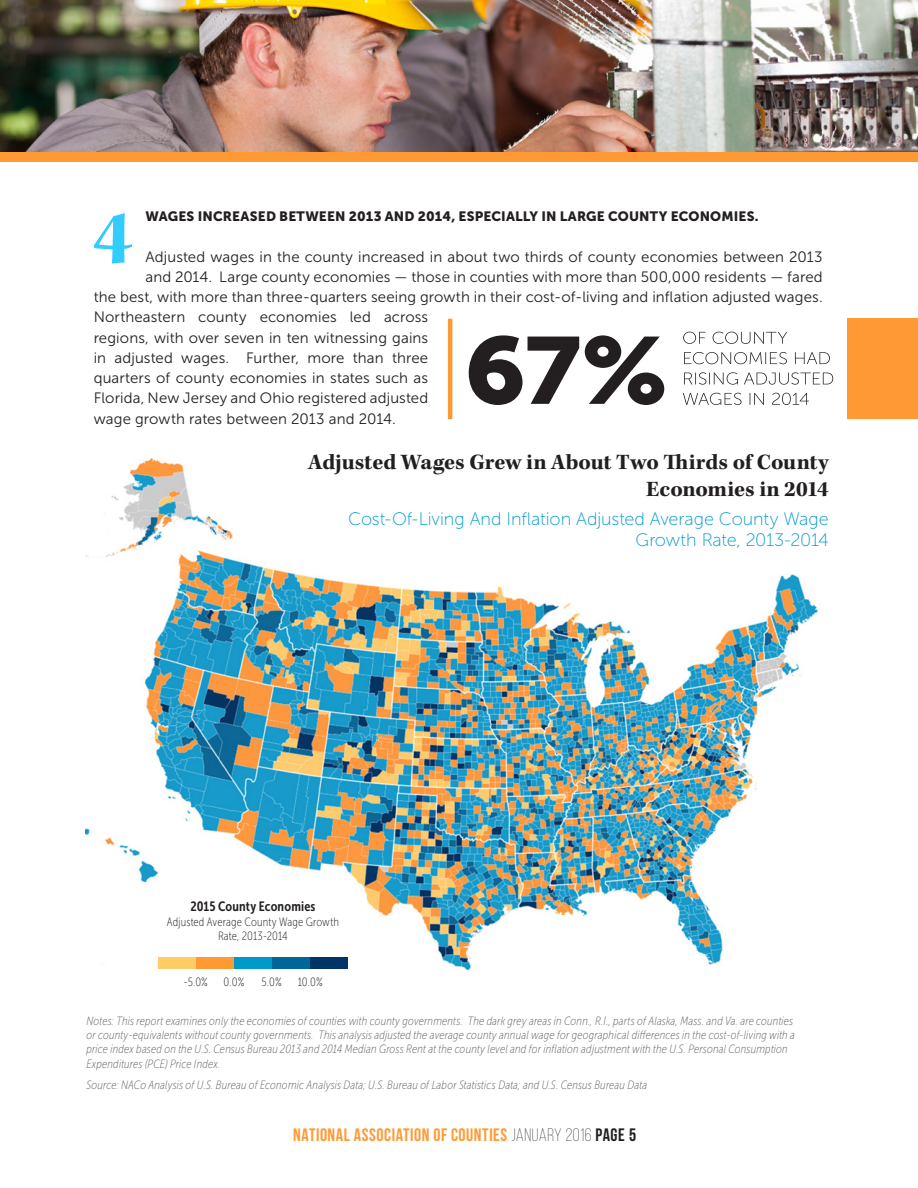
<style>
.page{position:relative;width:918px;height:1188px;background:#fff}
.page>*{position:absolute;margin:0;border:0;box-sizing:border-box;transform-origin:0 0}
.map_title_flush_left{font:700 22.5px/27px "Kepler Std";color:#231f20;text-align:right}
.map_subtitle_flush_l{font:18px/21.6px "Museo Sans 100";letter-spacing:-.005em;color:#09c;text-align:right}
.t1{font:18px "Bebas Neue";letter-spacing:.03em;color:#f93}
.body_justified_main{font:15px "Museo Sans 300";letter-spacing:.01em;color:#231f20}
.new_finding_header{font:13.5px "Museo Sans 900";letter-spacing:.01em;color:#231f20}
.new_map_notes{font:13.5px "Museo Sans Cond 700";letter-spacing:.01em;color:#231f20}
.new_map_notes-2{font:italic 12px/14.4px "Museo Sans Cond 100";letter-spacing:.01em;color:#636366}
.new_map_notes-3{font:12px/14.4px "Museo Sans Cond 100";letter-spacing:.015em;color:#231f20;text-align:center}
.s1{font-weight:300;color:#231f20}
.s2{color:#231f20}
</style>
<div class="page">
<img style="left:85px;top:457px;width:734px;height:513px">
<img style="left:0;top:0;width:918px;height:152px">
<svg style="left:94px;top:213px;width:38px;height:51px"></svg>
<div style="left:0;top:152px;width:918px;height:10px;background:#f93"></div>
<div style="left:848px;top:319px;width:70px;height:100px;background:#f93"></div>
<svg style="left:683px;top:393px;width:126px;height:12px"></svg>
<svg style="left:684px;top:372px;width:149px;height:13px"></svg>
<svg style="left:684px;top:352px;width:146px;height:12px"></svg>
<svg style="left:683px;top:332px;width:104px;height:12px"></svg>
<svg style="left:469px;top:335px;width:195px;height:70px"></svg>
<div style="left:310px;top:958px;width:37px;height:11px;background:#036"></div>
<div style="left:272px;top:958px;width:38px;height:11px;background:#069"></div>
<div style="left:234px;top:958px;width:38px;height:11px;background:#09c"></div>
<div style="left:196px;top:958px;width:38px;height:11px;background:#f93"></div>
<div style="left:158px;top:958px;width:38px;height:11px;background:#fc6"></div>
<hr style="left:448px;top:319px;width:4px;height:100px;background:#f93">
<p class="new_finding_header" style="left:146px;top:209px;width:615px">WAGES INCREASED BETWEEN 2013 AND 2014, ESPECIALLY IN LARGE COUNTY ECONOMIES.</p>
<p class="body_justified_main" style="left:146px;top:248px;width:679px">Adjusted wages in the county increased in about two thirds of county economies between 2013</p>
<p class="body_justified_main" style="left:146px;top:269px;width:679px">and 2014. Large county economies — those in counties with more than 500,000 residents — fared</p>
<p class="body_justified_main" style="left:94px;top:289px;width:731px">the best, with more than three-quarters seeing growth in their cost-of-living and inflation adjusted wages.</p>
<p class="body_justified_main" style="left:94px;top:309px;width:336px">Northeastern county economies led across</p>
<p class="body_justified_main" style="left:94px;top:329px;width:336px">regions, with over seven in ten witnessing gains</p>
<p class="body_justified_main" style="left:94px;top:350px;width:336px">in adjusted wages. Further, more than three</p>
<p class="body_justified_main" style="left:94px;top:370px;width:336px">quarters of county economies in states such as</p>
<p class="body_justified_main" style="left:94px;top:390px;width:336px">Florida, New Jersey and Ohio registered adjusted</p>
<p class="body_justified_main" style="left:94px;top:410px;width:304px">wage growth rates between 2013 and 2014.</p>
<p class="map_title_flush_left" style="left:308px;top:450px;width:522px">Adjusted Wages Grew in About Two Thirds of County<br>Economies in 2014</p>
<p class="map_subtitle_flush_l" style="left:348px;top:508px;width:482px">Cost-Of-Living And Inflation Adjusted Average County Wage<br>Growth Rate, 2013-2014</p>
<p class="new_map_notes" style="left:190px;top:899px;width:127px">2015 County Economies</p>
<p class="new_map_notes-3" style="left:167px;top:915px;width:174px">Adjusted Average County Wage Growth<br>Rate, 2013-2014</p>
<p class="new_map_notes-3" style="left:184px;top:975px;width:26px">-5.0%</p>
<p class="new_map_notes-3" style="left:224px;top:975px;width:22px">0.0%</p>
<p class="new_map_notes-3" style="left:261px;top:975px;width:22px">5.0%</p>
<p class="new_map_notes-3" style="left:298px;top:975px;width:26px">10.0%</p>
<p class="new_map_notes-2" style="left:86px;top:1013px;width:710px">Notes: This report examines only the economies of counties with county governments. The dark grey areas in Conn., R.I., parts of Alaska, Mass. and Va. are counties or county-equivalents without county governments. This analysis adjusted the average county annual wage for geographical differences in the cost-of-living with a price index based on the U.S. Census Bureau 2013 and 2014 Median Gross Rent at the county level and for inflation adjustment with the U.S. Personal Consumption Expenditures (PCE) Price Index.</p>
<p class="new_map_notes-2" style="left:86px;top:1078px;width:562px">Source: NACo Analysis of U.S. Bureau of Economic Analysis Data; U.S. Bureau of Labor Statistics Data; and U.S. Census Bureau Data</p>
<h2 class="t1" style="left:293px;top:1125px;width:345px">NATIONAL ASSOCIATION OF COUNTIES <span class="s1">JANUARY 2016</span> <span class="s2">page 5</span></h2>
</div>
